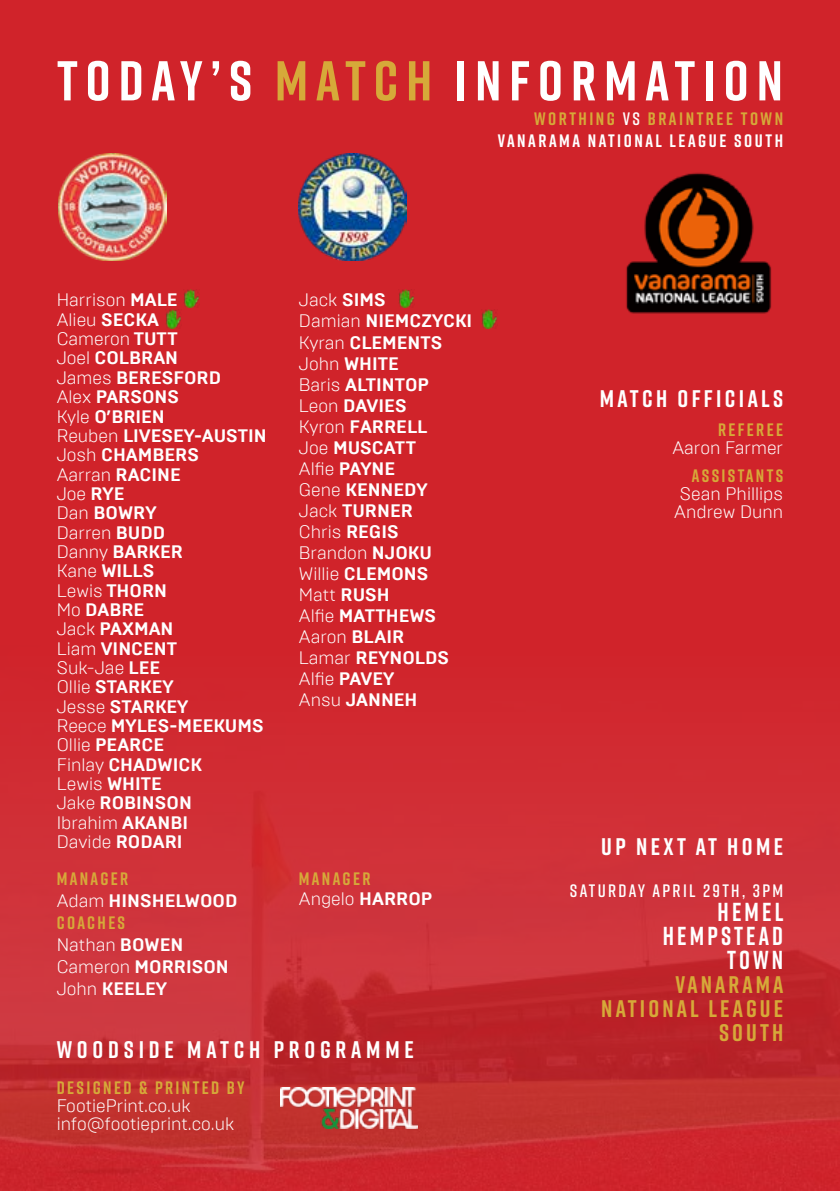
<style>
.page{position:relative;width:840px;height:1191px;background:#fff}
.page>*{position:absolute;margin:0;border:0;box-sizing:border-box;transform-origin:0 0}
.t1{font:700 56px "Rift";letter-spacing:.14em;color:#fff}
.t2{font:700 26px/24px "Rift";letter-spacing:.13em;color:#fff;text-align:right;scale:.93 1}
.t3{font:700 24px/24px "Rift";letter-spacing:.13em;color:#d6a939;text-align:right}
.t4{font:700 24px "Rift";letter-spacing:.14em;color:#fff}
.t5{font:700 24px "Rift";letter-spacing:.2em;color:#fff}
.t6{font:700 18px/19.4px "Brutal Type W00";color:#fff}
.t7{font:300 18px/18px "Brutal Type W00";color:#fff;text-align:center}
.t8{font:700 18px "Rift";letter-spacing:.13em;color:#d6a939}
.t9{font:700 18px/22.6px "Rift";letter-spacing:.14em;color:#fff;text-align:right}
.t10{font:600 18px "Rift";letter-spacing:.13em;color:#fff}
.s1{color:#d6a939}
.s2{font-weight:600}
.s3{font-weight:300}
.s4{font-weight:700}
</style>
<div class="page">
<div style="left:0;top:0;width:839px;height:1191px;background:#d0232a"></div>
<img style="left:0;top:793px;width:839px;height:398px">
<img style="left:58px;top:153px;width:108px;height:108px">
<img style="left:280px;top:1087px;width:137px;height:41px">
<img style="left:184px;top:289px;width:15px;height:19px">
<img style="left:166px;top:310px;width:15px;height:18px">
<img style="left:626px;top:172px;width:146px;height:142px">
<img style="left:299px;top:153px;width:107px;height:108px">
<img style="left:399px;top:289px;width:15px;height:19px">
<img style="left:482px;top:310px;width:15px;height:18px">
<h1 class="t1" style="left:57px;top:41px;width:727px">TODAY’S <span class="s1">MATCH</span> INFORMATION</h1>
<p class="t9" style="left:497px;top:107px;width:286px"><span class="s1">WORTHING</span> <span class="s2">VS</span> <span class="s1">BRAINTREE TOWN<br></span>VANARAMA NATIONAL LEAGUE SOUTH</p>
<p class="t6" style="left:57px;top:290px;width:211px"><span class="s3">Harrison</span> MALE<br><span class="s3">Alieu</span> SECKA<br><span class="s3">Cameron</span> TUTT<br><span class="s3">Joel</span> COLBRAN<br><span class="s3">James</span> BERESFORD<br><span class="s3">Alex</span> PARSONS<br><span class="s3">Kyle</span> O’BRIEN<br><span class="s3">Reuben</span> LIVESEY-AUSTIN<br><span class="s3">Josh</span> CHAMBERS<br><span class="s3">Aarran</span> RACINE<br><span class="s3">Joe</span> RYE<br><span class="s3">Dan</span> BOWRY<br><span class="s3">Darren</span> BUDD<br><span class="s3">Danny</span> BARKER<br><span class="s3">Kane</span> WILLS<br><span class="s3">Lewis</span> THORN<br><span class="s3">Mo</span> DABRE<br><span class="s3">Jack</span> PAXMAN<br><span class="s3">Liam</span> VINCENT<br><span class="s3">Suk-Jae</span> LEE<br><span class="s3">Ollie</span> STARKEY<br><span class="s3">Jesse</span> STARKEY<br><span class="s3">Reece</span> MYLES-MEEKUMS<br><span class="s3">Ollie</span> PEARCE<br><span class="s3">Finlay</span> CHADWICK<br><span class="s3">Lewis</span> WHITE<br><span class="s3">Jake</span> ROBINSON<br><span class="s3">Ibrahim</span> AKANBI<br><span class="s3">Davide</span> RODARI</p>
<p class="t8" style="left:57px;top:866px;width:73px">MANAGER</p>
<p class="t6" style="left:57px;top:891px;width:182px"><span class="s3">Adam</span> HINSHELWOOD</p>
<p class="t8" style="left:57px;top:910px;width:70px">COACHES</p>
<p class="t6" style="left:57px;top:933px;width:173px;line-height:22px"><span class="s3">Nathan</span> BOWEN<br><span class="s3">Cameron</span> MORRISON<br><span class="s3">John</span> KEELEY</p>
<p class="t6" style="left:299px;top:290px;width:175px;line-height:21px"><span class="s3">Jack</span> SIMS<br><span class="s3">Damian</span> NIEMCZYCKI<br><span class="s3">Kyran</span> CLEMENTS<br><span class="s3">John</span> WHITE<br><span class="s3">Baris</span> ALTINTOP<br><span class="s3">Leon</span> DAVIES<br><span class="s3">Kyron</span> FARRELL<br><span class="s3">Joe</span> MUSCATT<br><span class="s3">Alfie</span> PAYNE<br><span class="s3">Gene</span> KENNEDY<br><span class="s3">Jack</span> TURNER<br><span class="s3">Chris</span> REGIS<br><span class="s3">Brandon</span> NJOKU<br><span class="s3">Willie</span> CLEMONS<br><span class="s3">Matt</span> RUSH<br><span class="s3">Alfie</span> MATTHEWS<br><span class="s3">Aaron</span> BLAIR<br><span class="s3">Lamar</span> REYNOLDS<br><span class="s3">Alfie</span> PAVEY<br><span class="s3">Ansu</span> JANNEH</p>
<p class="t8" style="left:299px;top:865px;width:73px">MANAGER</p>
<p class="t7" style="left:299px;top:889px;width:135px">Angelo <span class="s4">HARROP</span></p>
<h3 class="t5" style="left:57px;top:1032px;width:358px">WOODSIDE MATCH PROGRAMME</h3>
<p class="t8" style="left:57px;top:1074px;width:189px">DESIGNED &amp; PRINTED BY</p>
<p class="t7" style="left:57px;top:1096px;width:179px;text-align:left">FootiePrint.co.uk info@footieprint.co.uk</p>
<h3 class="t4" style="left:599px;top:382px;width:185px">MATCH OFFICIALS</h3>
<p class="t8" style="left:717px;top:416px;width:67px">REFEREE</p>
<p class="t7" style="left:672px;top:438px;width:112px">Aaron Farmer</p>
<p class="t8" style="left:691px;top:462px;width:93px">ASSISTANTS</p>
<p class="t7" style="left:674px;top:484px;width:110px">Sean Phillips<br>Andrew Dunn</p>
<h3 class="t4" style="left:601px;top:829px;width:183px">UP NEXT AT HOME</h3>
<p class="t10" style="left:569px;top:877px;width:215px">SATURDAY APRIL 29TH, 3PM</p>
<h2 class="t2" style="left:662px;top:899px;width:131px">HEMEL<br>HEMPSTEAD<br>TOWN</h2>
<h3 class="t3" style="left:601px;top:972px;width:183px">VANARAMA<br>NATIONAL LEAGUE<br>SOUTH</h3>
</div>
